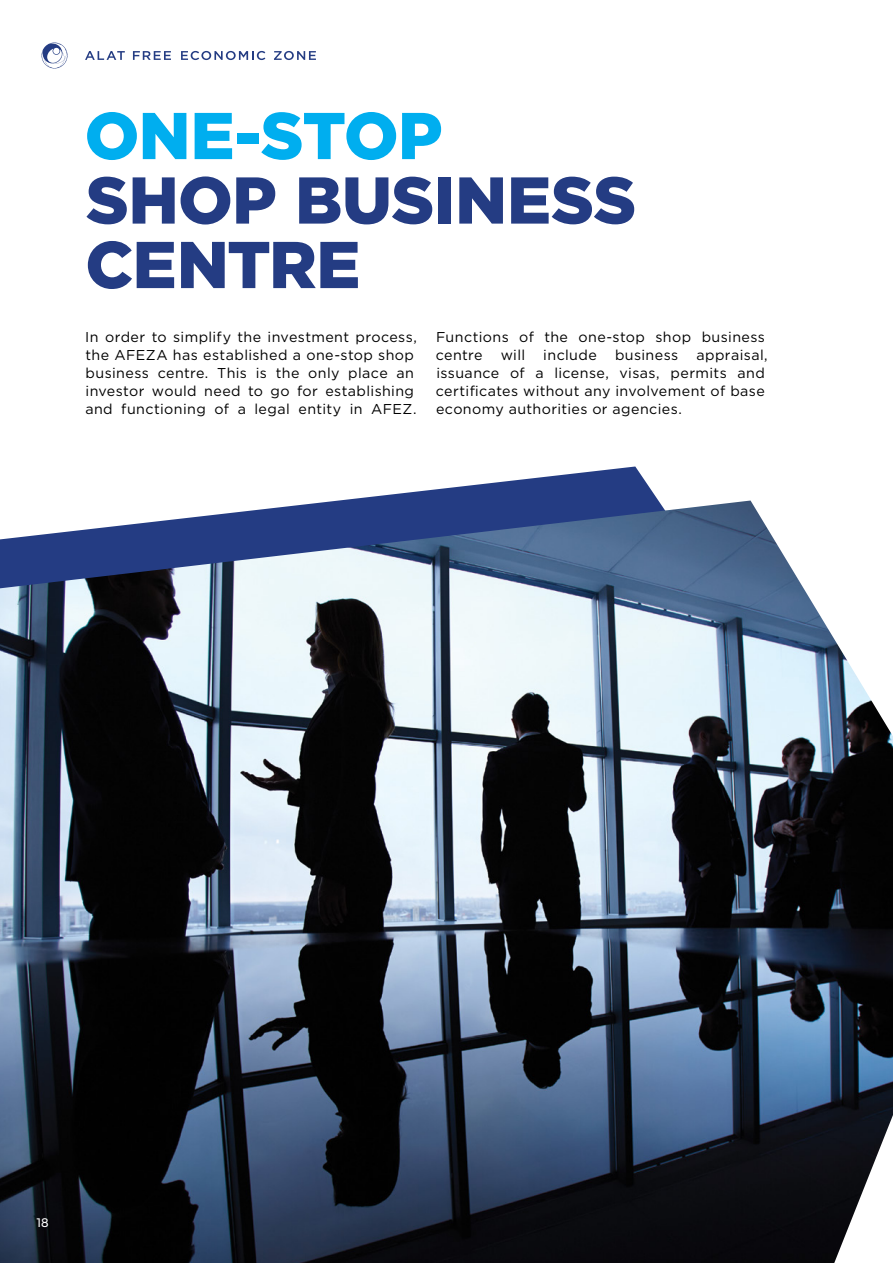
<style>
.page{position:relative;width:893px;height:1263px;background:#fff}
.page>*{position:absolute;margin:0;border:0;box-sizing:border-box;transform-origin:0 0}
.t1{font:900 66px/64.5px "Gotham";letter-spacing:-.005em;color:#243c83}
.t2{font:900 66px "Gotham";letter-spacing:-.01em;color:#00aeef}
.t3{font:14.25px/18px "Gotham";letter-spacing:.03em;color:#000}
.t4{font:500 12px "Satoshi";color:#fff}
</style>
<div class="page">
<svg style="left:85px;top:51px;width:40px;height:9px"></svg>
<svg style="left:133px;top:51px;width:38px;height:9px"></svg>
<svg style="left:181px;top:51px;width:84px;height:9px"></svg>
<svg style="left:274px;top:51px;width:42px;height:9px"></svg>
<svg style="left:344px;top:466px;width:314px;height:34px"></svg>
<img style="left:0;top:500px;width:893px;height:763px">
<svg style="left:41px;top:42px;width:27px;height:27px"></svg>
<h1 class="t2" style="left:85px;top:90px;width:359px">ONE-STOP</h1>
<h1 class="t1" style="left:85px;top:167px;width:553px">SHOP BUSINESS<br>CENTRE</h1>
<p class="t3" style="left:85px;top:328px;width:333px">In order to simplify the investment process, the AFEZA has established a one-stop shop business centre. This is the only place an investor would need to go for establishing and functioning of a legal entity in AFEZ.</p>
<p class="t3" style="left:436px;top:328px;width:331px">Functions of the one-stop shop business centre</p>
<p class="t3" style="left:436px;top:346px;width:333px;text-indent:261px">appraisal, issuance of a license, visas, permits and certificates without any involvement of base economy authorities or agencies.</p>
<p class="t3" style="left:501px;top:346px;width:26px">will</p>
<p class="t3" style="left:543px;top:346px;width:55px">include</p>
<p class="t3" style="left:615px;top:346px;width:65px">business</p>
<p class="t4" style="left:37px;top:1214px;width:14px">18</p>
</div>
